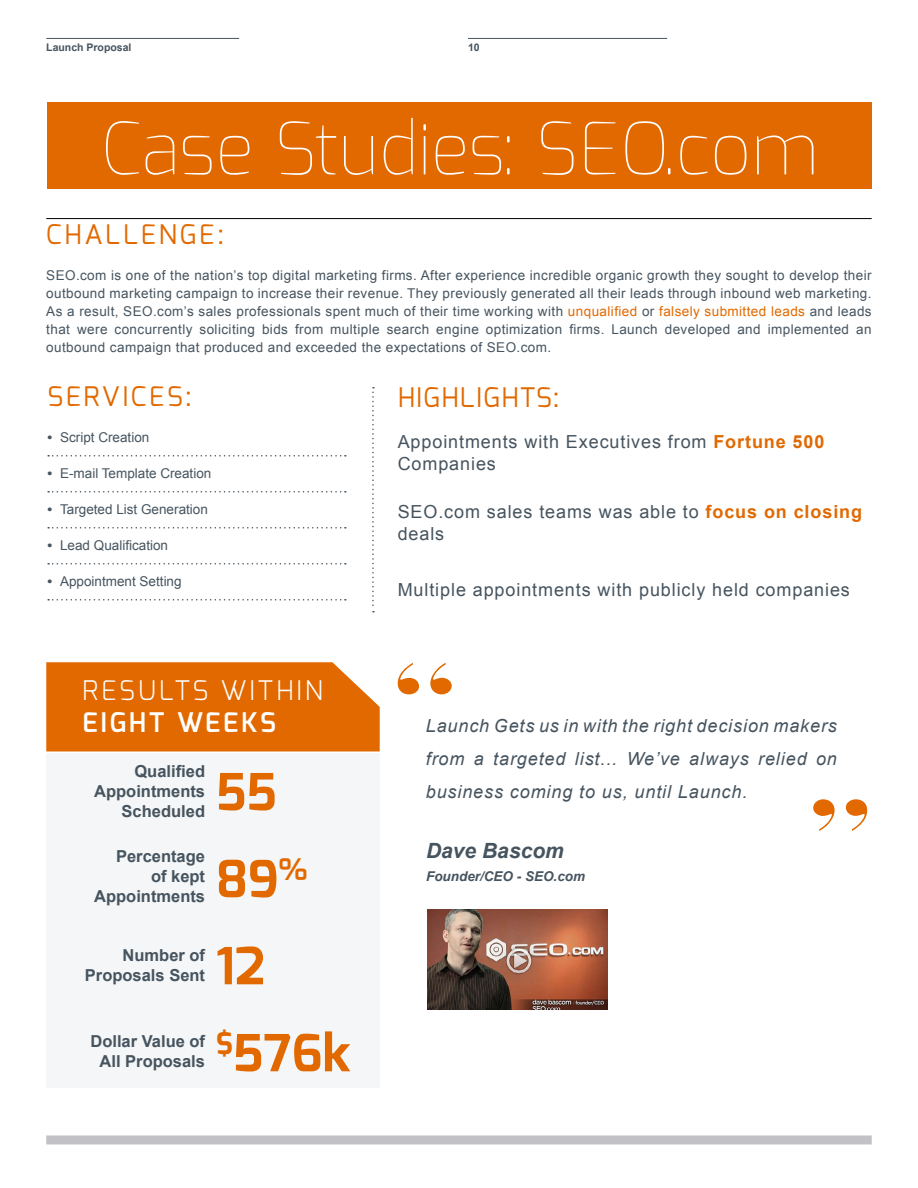
<style>
.page{position:relative;width:918px;height:1188px;background:#fff}
.page>*{position:absolute;margin:0;border:0;box-sizing:border-box;transform-origin:0 0}
.t1{font:100 72px "Exo";color:#fff}
.t2{font:700 51px/87px "Exo";color:#e16900}
.t3{font:27px "Exo";letter-spacing:.1em;color:#e16900}
.t4{font:300 27px "Exo";letter-spacing:.1em;color:#fff}
.t5{font:600 27px "Exo";letter-spacing:.1em;color:#fff}
.t6{font:italic 700 21px "Arial";color:#46545f}
.t7{font:18px/21.6px "Arial";letter-spacing:.05em;color:#46545f}
.t8{font:italic 18px/33px "Arial";letter-spacing:.05em;color:#46545f;text-align:justify}
.t9{font:700 16.5px/19.8px "Arial";color:#46545f;text-align:right}
.t10{font:13.5px/18px "Arial";color:#46545f;text-align:justify}
.t11{font:italic 700 13.5px "Arial";color:#46545f}
.t12{font:700 10.5px "Arial";color:#46545f}
.s1{color:#e16900}
.s2{font-weight:700}
.s3{font-weight:700;color:#e16900}
</style>
<div class="page">
<div style="left:46px;top:1135px;width:826px;height:9px;background:#c2c2c6"></div>
<svg style="left:813px;top:799px;width:54px;height:32px"></svg>
<div style="left:46px;top:753px;width:334px;height:334px;background:#f4f6f7"></div>
<div style="left:46px;top:662px;width:334px;height:89px;background:#e16900"></div>
<img style="left:428px;top:909px;width:180px;height:101px">
<div style="left:47px;top:102px;width:825px;height:87px;background:#e16900"></div>
<svg style="left:372px;top:387px;width:2px;height:225px"></svg>
<svg style="left:398px;top:663px;width:54px;height:31px"></svg>
<hr style="left:46px;top:218px;width:826px;height:1px;background:#000">
<svg style="left:48px;top:455px;width:298px;height:2px"></svg>
<svg style="left:48px;top:491px;width:298px;height:2px"></svg>
<svg style="left:48px;top:527px;width:298px;height:2px"></svg>
<svg style="left:48px;top:563px;width:298px;height:2px"></svg>
<svg style="left:48px;top:599px;width:298px;height:2px"></svg>
<hr style="left:46px;top:38px;width:193px;height:1px;background:#46545f">
<hr style="left:468px;top:38px;width:199px;height:1px;background:#46545f">
<p class="t12" style="left:46px;top:41px;width:87px">Launch Proposal</p>
<p class="t12" style="left:468px;top:41px;width:13px">10</p>
<h1 class="t1" style="left:101px;top:102px;width:719px">Case Studies: SEO.com</h1>
<h3 class="t3" style="left:46px;top:217px;width:180px">CHALLENGE:</h3>
<p class="t10" style="left:46px;top:267px;width:827px">SEO.com is one of the nation’s top digital marketing firms. After experience incredible organic growth they sought to develop their outbound marketing campaign to increase their revenue. They previously generated all their leads through inbound web marketing.<br>As a result, SEO.com’s sales professionals spent much of their time working with <span class="s1">unqualified</span> or <span class="s1">falsely submitted leads</span> and leads that were concurrently soliciting bids from multiple search engine optimization firms. Launch developed and implemented an outbound campaign that produced and exceeded the expectations of SEO.com.</p>
<h3 class="t3" style="left:47px;top:379px;width:146px">SERVICES:</h3>
<p class="t10" style="left:47px;top:429px;width:104px"><span class="s2">•</span> Script Creation</p>
<p class="t10" style="left:47px;top:465px;width:166px"><span class="s2">•</span> E-mail Template Creation</p>
<p class="t10" style="left:47px;top:501px;width:162px"><span class="s2">•</span> Targeted List Generation</p>
<p class="t10" style="left:47px;top:537px;width:122px"><span class="s2">•</span> Lead Qualification</p>
<p class="t10" style="left:47px;top:573px;width:136px"><span class="s2">•</span> Appointment Setting</p>
<h3 class="t4" style="left:83px;top:673px;width:242px">RESULTS WITHIN</h3>
<h3 class="t5" style="left:83px;top:705px;width:195px">EIGHT WEEKS</h3>
<p class="t9" style="left:94px;top:762px;width:112px">Qualified<br>Appointments<br>Scheduled</p>
<p class="t9" style="left:94px;top:847px;width:112px">Percentage<br>of kept<br>Appointments</p>
<p class="t9" style="left:85px;top:946px;width:122px">Number of<br>Proposals Sent</p>
<p class="t9" style="left:90px;top:1032px;width:116px;text-align:center">Dollar Value of<br>All Proposals</p>
<h2 class="t2" style="left:216px;top:749px;width:137px">55<br>89<sup>%<br></sup>12 <sup>$</sup>576k</h2>
<h3 class="t3" style="left:398px;top:380px;width:164px">HIGHLIGHTS:</h3>
<h3 class="t7" style="left:398px;top:431px;width:428px">Appointments with Executives from <span class="s3">Fortune 500<br></span>Companies</h3>
<h3 class="t7" style="left:398px;top:501px;width:466px">SEO.com sales teams was able to <span class="s3">focus on closing </span>deals</h3>
<h3 class="t7" style="left:398px;top:579px;width:454px">Multiple appointments with publicly held companies</h3>
<h3 class="t8" style="left:426px;top:710px;width:413px">Launch Gets us in with the right decision makers from a targeted list... We’ve always relied on business coming to us, until Launch.</h3>
<h3 class="t6" style="left:426px;top:837px;width:139px">Dave Bascom</h3>
<p class="t11" style="left:426px;top:867px;width:161px">Founder/CEO - SEO.com</p>
</div>
